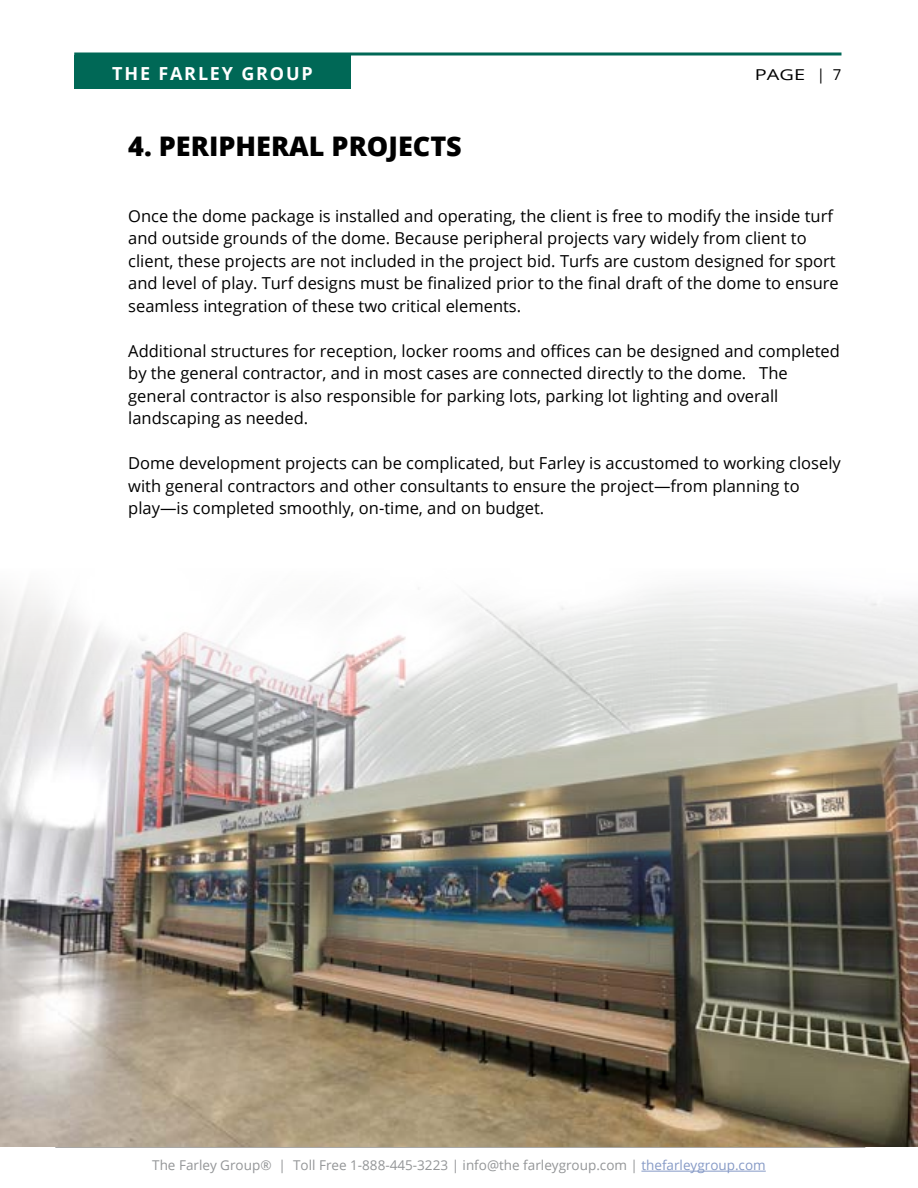
<style>
.page{position:relative;width:918px;height:1188px;background:#fff}
.page>*{position:absolute;margin:0;border:0;box-sizing:border-box;transform-origin:0 0}
.t1{font:800 27px "Open Sans";color:#000}
.t2{font:700 18px "Open Sans";letter-spacing:.1em;color:#fff}
.t3{font:16.5px/22.5px "Open Sans";color:#000}
.t4{font:15px "Open Sans";color:#000;scale:1.33 1}
.t5{font:13.5px "Open Sans";color:#939597}
.s1{color:#869ac6}
</style>
<div class="page">
<svg style="left:74px;top:52px;width:768px;height:4px;background:#348678"></svg>
<div style="left:74px;top:56px;width:277px;height:33px;background:#006856"></div>
<hr style="left:641px;top:1171px;width:125px;height:1px;background:#869ac6">
<hr style="left:55px;top:1146px;width:810px;height:1px;background:#000">
<img style="left:0;top:589px;width:918px;height:557px">
<p class="t2" style="left:112px;top:61px;width:202px">THE FARLEY GROUP</p>
<p class="t4" style="left:755px;top:65px;width:67px">PAGE | 7</p>
<h1 class="t1" style="left:128px;top:125px;width:335px">4. PERIPHERAL PROJECTS</h1>
<p class="t3" style="left:128px;top:204px;width:712px">Once the dome package is installed and operating, the client is free to modify the inside turf and outside grounds of the dome. Because peripheral projects vary widely from client to client, these projects are not included in the project bid. Turfs are custom designed for sport and level of play. Turf designs must be finalized prior to the final draft of the dome to ensure seamless integration of these two critical elements.</p>
<p class="t3" style="left:128px;top:339px;width:713px">Additional structures for reception, locker rooms and offices can be designed and completed by the general contractor, and in most cases are connected directly to the dome. The general contractor is also responsible for parking lots, parking lot lighting and overall landscaping as needed.</p>
<p class="t3" style="left:128px;top:452px;width:714px">Dome development projects can be complicated, but Farley is accustomed to working closely with general contractors and other consultants to ensure the project—from planning to play—is completed smoothly, on-time, and on budget.</p>
<p class="t5" style="left:152px;top:1156px;width:615px">The Farley Group® | Toll Free 1-888-445-3223 | info@the farleygroup.com | <span class="s1">thefarleygroup.com</span></p>
</div>
